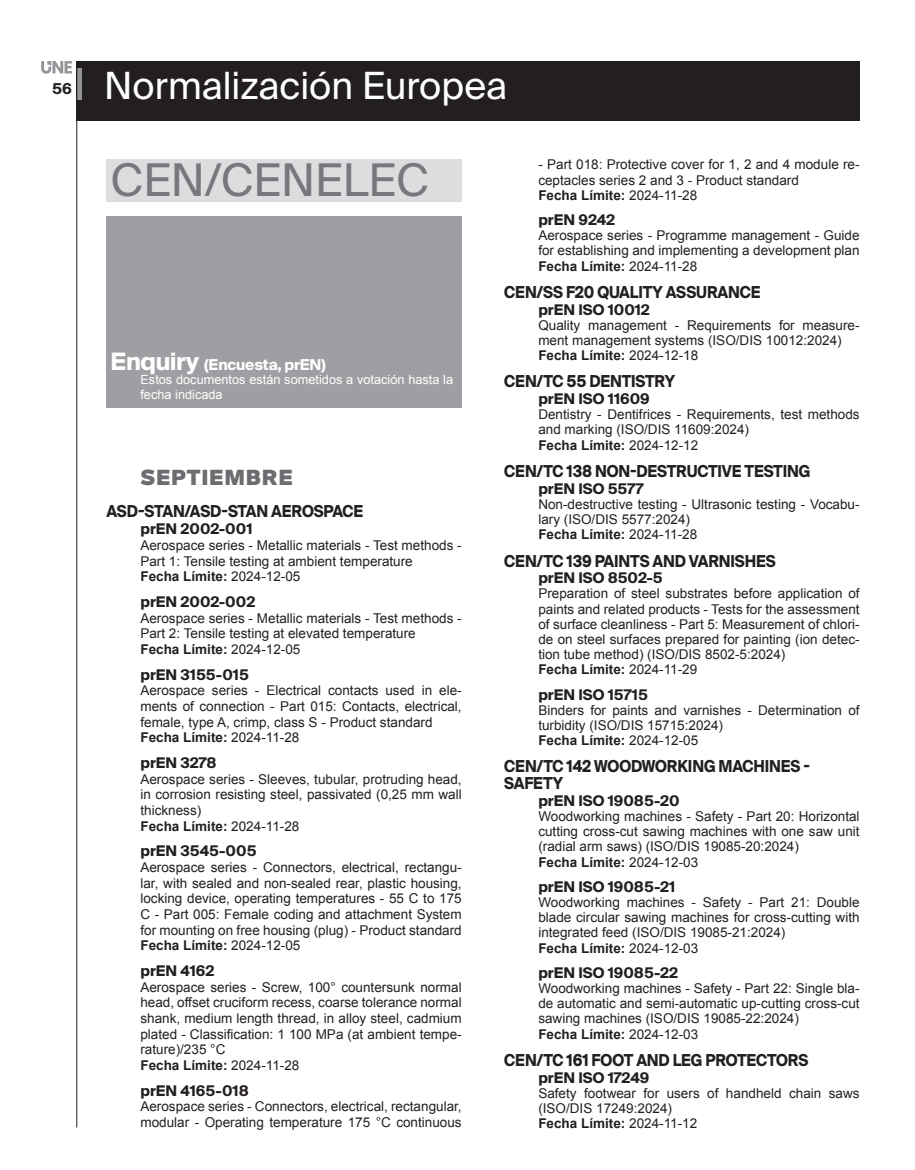
<style>
.page{position:relative;width:915px;height:1170px;background:#fff}
.page>*{position:absolute;margin:0;border:0;box-sizing:border-box;transform-origin:0 0}
.t1{font:45px "Suisse Intl";color:#76787b}
.t2{font:37.5px "Suisse Intl";color:#fff}
.t3{font:900 21px "Suisse Intl";letter-spacing:.04em;color:#6c6d70}
.t4{font:700 16.5px/16.6px "Suisse Intl";letter-spacing:-.01em;color:#231f20;scale:.9 1}
.t5{font:700 15px "Suisse Intl";letter-spacing:-.01em;color:#fff}
.t6{font:700 15px "Suisse Intl";color:#231f20}
.t7{font:700 14.7px "Suisse Intl";color:#231f20}
.t8{font:13.5px/15.1px "Arial";color:#231f20}
.t9{font:12.75px/14.2px "Arial";color:#fff}
.s1{font-size:24px}
.s2{font-weight:700}
</style>
<div class="page">
<div style="left:77px;top:62px;width:782px;height:59px;background:#231f20"></div>
<svg style="left:77px;top:68px;width:4px;height:31px"></svg>
<hr style="left:76px;top:62px;width:1px;height:1065px;background:#231f20">
<svg style="left:41px;top:61px;width:31px;height:13px"></svg>
<div style="left:106px;top:216px;width:355px;height:191px;background:#9d9fa2"></div>
<div style="left:106px;top:159px;width:355px;height:43px;background:#dcdddf"></div>
<p class="t6" style="left:52px;top:80px;width:21px">56</p>
<h2 class="t2" style="left:104px;top:64px;width:404px">Normalización Europea</h2>
<h1 class="t1" style="left:111px;top:154px;width:319px">CEN/CENELEC</h1>
<p class="t5" style="left:111px;top:356px;width:217px"><span class="s1">Enquiry</span> (Encuesta, prEN)</p>
<p class="t9" style="left:140px;top:373px;width:314px">Estos documentos están sometidos a votación hasta la fecha indicada</p>
<h3 class="t3" style="left:140px;top:465px;width:154px">SEPTIEMBRE</h3>
<p class="t4" style="left:106px;top:503px;width:287px">ASD-STAN/ASD-STAN AEROSPACE</p>
<p class="t7" style="left:140px;top:520px;width:113px">prEN 2002-001</p>
<p class="t8" style="left:140px;top:537px;width:323px;line-height:15.6px">Aerospace series - Metallic materials - Test methods -<br>Part 1: Tensile testing at ambient temperature<br><span class="s2">Fecha Límite:</span> 2024-12-05</p>
<p class="t7" style="left:140px;top:593px;width:116px">prEN 2002-002</p>
<p class="t8" style="left:140px;top:610px;width:323px;line-height:15.6px">Aerospace series - Metallic materials - Test methods -<br>Part 2: Tensile testing at elevated temperature<br><span class="s2">Fecha Límite:</span> 2024-12-05</p>
<p class="t7" style="left:140px;top:666px;width:110px">prEN 3155-015</p>
<p class="t8" style="left:140px;top:683px;width:323px;line-height:15.6px">Aerospace series - Electrical contacts used in ele&shy;ments of connection - Part 015: Contacts, electrical, female, type A, crimp, class S - Product standard <span class="s2">Fecha Límite:</span> 2024-11-28</p>
<p class="t7" style="left:140px;top:754px;width:78px">prEN 3278</p>
<p class="t8" style="left:140px;top:771px;width:323px;line-height:15.6px">Aerospace series - Sleeves, tubular, protruding head, in corrosion resisting steel, passivated (0,25 mm wall thickness)<br><span class="s2">Fecha Límite:</span> 2024-11-28</p>
<p class="t7" style="left:140px;top:842px;width:117px">prEN 3545-005</p>
<p class="t8" style="left:140px;top:859px;width:323px;line-height:15.6px;text-align:justify">Aerospace series - Connectors, electrical, rectangu&shy;lar, with sealed and non-sealed rear, plastic housing, locking device, operating temperatures - 55 C to 175<br>C - Part 005: Female coding and attachment System for mounting on free housing (plug) - Product standard <span class="s2">Fecha Límite:</span> 2024-12-05</p>
<p class="t7" style="left:140px;top:962px;width:76px">prEN 4162</p>
<p class="t8" style="left:140px;top:979px;width:323px;line-height:15.6px">Aerospace series - Screw, 100° countersunk normal head, offset cruciform recess, coarse tolerance normal shank, medium length thread, in alloy steel, cadmium plated - Classification: 1 100 MPa (at ambient tempe&shy;rature)/235 °C<br><span class="s2">Fecha Límite:</span> 2024-11-28</p>
<p class="t7" style="left:140px;top:1081px;width:110px">prEN 4165-018</p>
<p class="t8" style="left:140px;top:1098px;width:323px;line-height:15.6px">Aerospace series - Connectors, electrical, rectangular, modular - Operating temperature 175 °C continuous</p>
<p class="t8" style="left:538px;top:157px;width:323px">- Part 018: Protective cover for 1, 2 and 4 module re&shy;ceptacles series 2 and 3 - Product standard<br><span class="s2">Fecha Límite:</span> 2024-11-28</p>
<p class="t7" style="left:538px;top:211px;width:78px">prEN 9242</p>
<p class="t8" style="left:538px;top:228px;width:323px;text-align:justify">Aerospace series - Programme management - Guide for establishing and implementing a development plan <span class="s2">Fecha Límite:</span> 2024-11-28</p>
<p class="t4" style="left:504px;top:284px;width:286px">CEN/SS F20 QUALITY ASSURANCE</p>
<p class="t7" style="left:538px;top:301px;width:113px">prEN ISO 10012</p>
<p class="t8" style="left:538px;top:317px;width:323px">Quality management - Requirements for measure&shy;ment management systems (ISO/DIS 10012:2024)<br><span class="s2">Fecha Límite:</span> 2024-12-18</p>
<p class="t4" style="left:504px;top:373px;width:191px">CEN/TC 55 DENTISTRY</p>
<p class="t7" style="left:538px;top:390px;width:113px">prEN ISO 11609</p>
<p class="t8" style="left:538px;top:407px;width:323px">Dentistry - Dentifrices - Requirements, test methods and marking (ISO/DIS 11609:2024)<br><span class="s2">Fecha Límite:</span> 2024-12-12</p>
<p class="t4" style="left:504px;top:463px;width:341px">CEN/TC 138 NON-DESTRUCTIVE TESTING</p>
<p class="t7" style="left:538px;top:480px;width:107px">prEN ISO 5577</p>
<p class="t8" style="left:538px;top:496px;width:323px">Non-destructive testing - Ultrasonic testing - Vocabu&shy;lary (ISO/DIS 5577:2024)<br><span class="s2">Fecha Límite:</span> 2024-11-28</p>
<p class="t4" style="left:504px;top:552px;width:303px">CEN/TC 139 PAINTS AND VARNISHES</p>
<p class="t7" style="left:538px;top:569px;width:126px">prEN ISO 8502-5</p>
<p class="t8" style="left:538px;top:586px;width:323px">Preparation of steel substrates before application of paints and related products - Tests for the assessment of surface cleanliness - Part 5: Measurement of chlori&shy;de on steel surfaces prepared for painting (ion detec&shy;tion tube method) (ISO/DIS 8502-5:2024)<br><span class="s2">Fecha Límite:</span> 2024-11-29</p>
<p class="t7" style="left:538px;top:685px;width:111px">prEN ISO 15715</p>
<p class="t8" style="left:538px;top:702px;width:323px">Binders for paints and varnishes - Determination of turbidity (ISO/DIS 15715:2024)<br><span class="s2">Fecha Límite:</span> 2024-12-05</p>
<p class="t4" style="left:504px;top:758px;width:341px">CEN/TC 142 WOODWORKING MACHINES -<br>SAFETY</p>
<p class="t7" style="left:538px;top:792px;width:143px">prEN ISO 19085-20</p>
<p class="t8" style="left:538px;top:808px;width:323px">Woodworking machines - Safety - Part 20: Horizontal cutting cross-cut sawing machines with one saw unit (radial arm saws) (ISO/DIS 19085-20:2024)<br><span class="s2">Fecha Límite:</span> 2024-12-03</p>
<p class="t7" style="left:538px;top:878px;width:138px">prEN ISO 19085-21</p>
<p class="t8" style="left:538px;top:894px;width:323px">Woodworking machines - Safety - Part 21: Double blade circular sawing machines for cross-cutting with integrated feed (ISO/DIS 19085-21:2024)<br><span class="s2">Fecha Límite:</span> 2024-12-03</p>
<p class="t7" style="left:538px;top:963px;width:141px">prEN ISO 19085-22</p>
<p class="t8" style="left:538px;top:980px;width:323px">Woodworking machines - Safety - Part 22: Single bla&shy;de automatic and semi-automatic up-cutting cross-cut sawing machines (ISO/DIS 19085-22:2024)<br><span class="s2">Fecha Límite:</span> 2024-12-03</p>
<p class="t4" style="left:504px;top:1051px;width:339px">CEN/TC 161 FOOT AND LEG PROTECTORS</p>
<p class="t7" style="left:538px;top:1068px;width:112px">prEN ISO 17249</p>
<p class="t8" style="left:538px;top:1085px;width:323px">Safety footwear for users of handheld chain saws (ISO/DIS 17249:2024)<br><span class="s2">Fecha Límite:</span> 2024-11-12</p>
</div>
